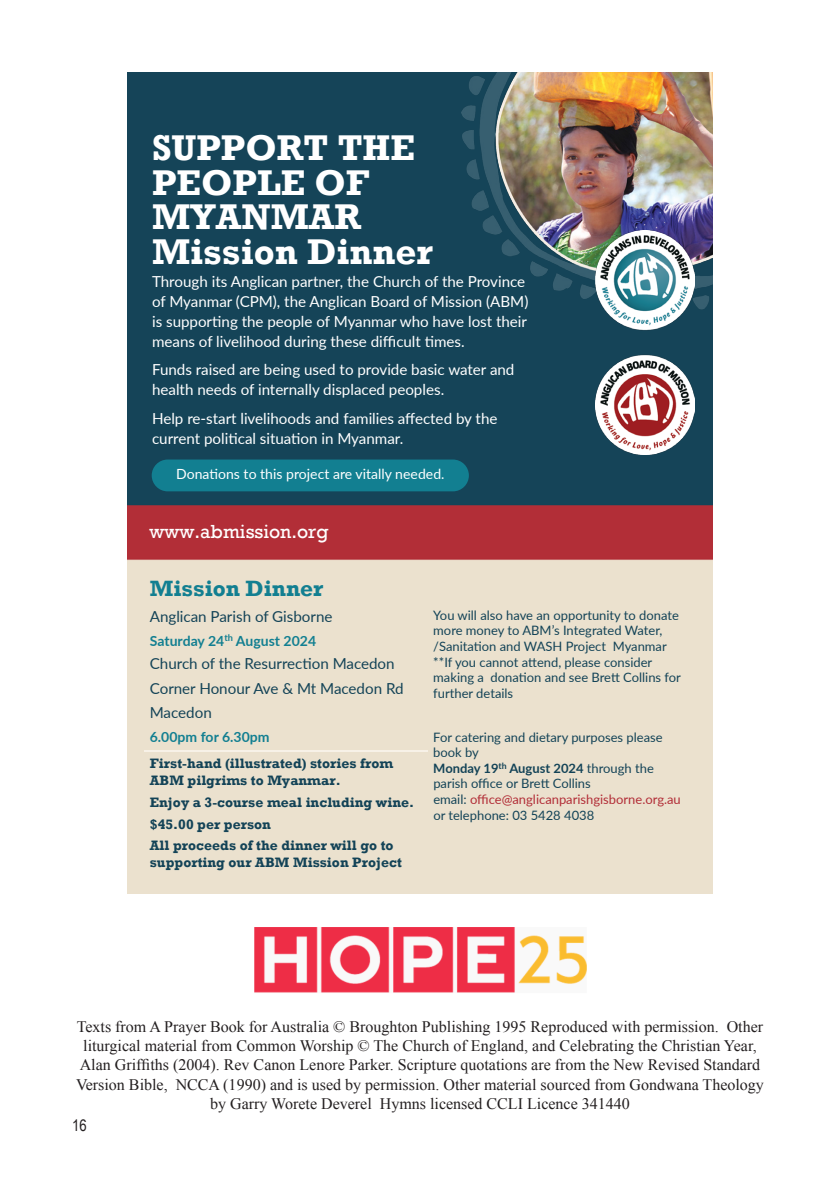
<style>
.page{position:relative;width:840px;height:1191px;background:#fff}
.page>*{position:absolute;margin:0;border:0;box-sizing:border-box;transform-origin:0 0}
.t1{font:700 36.6px/34.6px "Rockwell";color:#fff}
.t2{font:700 22.6px "Rockwell";color:#127f91}
.t3{font:19.4px "Rockwell";color:#fff}
.t4{font:16px/19.2px "Times New Roman";color:#231f20;text-align:center}
.t5{font:16px "Arial Narrow";color:#231f20}
.t6{font:15.2px/20px "Lato";color:#fff}
.t7{font:15.2px/24.6px "Lato";color:#134357}
.t8{font:700 14px/21.8px "Rockwell";color:#134357}
.t9{font:14px "Lato";color:#fff}
.t10{font:700 14px "Lato";color:#127f91}
.t11{font:13px/15.6px "Lato";color:#134357}
.s1{font-weight:700}
.s2{color:#b22d37}
</style>
<div class="page">
<img style="left:254px;top:927px;width:333px;height:66px">
<img style="left:128px;top:72px;width:583px;height:821px">
<img style="left:461px;top:72px;width:250px;height:240px">
<img style="left:594px;top:230px;width:100px;height:224px">
<hr style="left:144px;top:750px;width:283px;height:1px;background:#f7f1e7">
<div style="left:144px;top:143px;width:337px;height:125px;background:#154458"></div>
<div style="left:144px;top:283px;width:380px;height:163px;background:#154458"></div>
<div style="left:152px;top:459px;width:316px;height:32px;background:#127f91;border-radius:16px"></div>
<div style="left:149px;top:527px;width:445px;height:24px;background:#b22e37"></div>
<p class="t1" style="left:152px;top:131px;width:282px">SUPPORT THE<br>PEOPLE OF<br>MYANMAR<br>Mission Dinner</p>
<p class="t6" style="left:152px;top:270px;width:378px">Through its Anglican partner, the Church of the Province of Myanmar (CPM), the Anglican Board of Mission (ABM) is suppor6ng the people of Myanmar who have lost their means of livelihood during these difficult 6mes.</p>
<p class="t6" style="left:152px;top:359px;width:364px">Funds raised are being used to provide basic water and health needs of internally displaced peoples.</p>
<p class="t6" style="left:152px;top:407px;width:347px">Help re-start livelihoods and families affected by the current poli6cal situa6on in Myanmar.</p>
<p class="t9" style="left:176px;top:463px;width:269px">Dona%ons to this project are vitally needed.</p>
<p class="t3" style="left:149px;top:520px;width:180px">www.abmission.org</p>
<p class="t2" style="left:150px;top:574px;width:175px">Mission Dinner</p>
<p class="t7" style="left:150px;top:603px;width:184px">Anglican Parish of Gisborne</p>
<p class="t10" style="left:150px;top:630px;width:168px">Saturday 24<sup>th</sup> August 2024</p>
<p class="t7" style="left:150px;top:650px;width:255px">Church of the Resurrec6on Macedon<br>Corner Honour Ave &amp; Mt Macedon Rd<br>Macedon</p>
<p class="t10" style="left:150px;top:726px;width:121px">6.00pm for 6.30pm</p>
<p class="t8" style="left:150px;top:755px;width:245px;line-height:16.6px">First-hand (illustrated) stories from<br>ABM pilgrims to Myanmar.</p>
<p class="t8" style="left:150px;top:791px;width:266px">Enjoy a 3-course meal including wine. $45.00 per person<br>All proceeds of the dinner will go to</p>
<p class="t8" style="left:150px;top:851px;width:253px">supporting our ABM Mission Project</p>
<p class="t11" style="left:433px;top:607px;width:249px">You will also have an opportunity to donate more money to ABM’s Integrated Water, /Sanita&gt;on and WASH Project Myanmar **If you cannot aEend, please consider making a dona&gt;on and see BreE Collins for further details</p>
<p class="t11" style="left:433px;top:728px;width:249px">For catering and dietary purposes please book by<br><span class="s1">Monday 19</span><sup>th</sup> <span class="s1">August 2024</span> through the parish office or BreE Collins<br>email: <span class="s2">office@anglicanparishgisborne.org.au </span>or telephone: 03 5428 4038</p>
<p class="t4" style="left:76px;top:1016px;width:689px">Texts from A Prayer Book for Australia © Broughton Publishing 1995 Reproduced with permission. Other liturgical material from Common Worship © The Church of England, and Celebrating the Christian Year, Alan Griffiths (2004). Rev Canon Lenore Parker. Scripture quotations are from the New Revised Standard Version Bible, NCCA (1990) and is used by permission. Other material sourced from Gondwana Theology by Garry Worete Deverel Hymns licensed CCLI Licence 341440</p>
<p class="t5" style="left:72px;top:1113px;width:16px">16</p>
</div>
